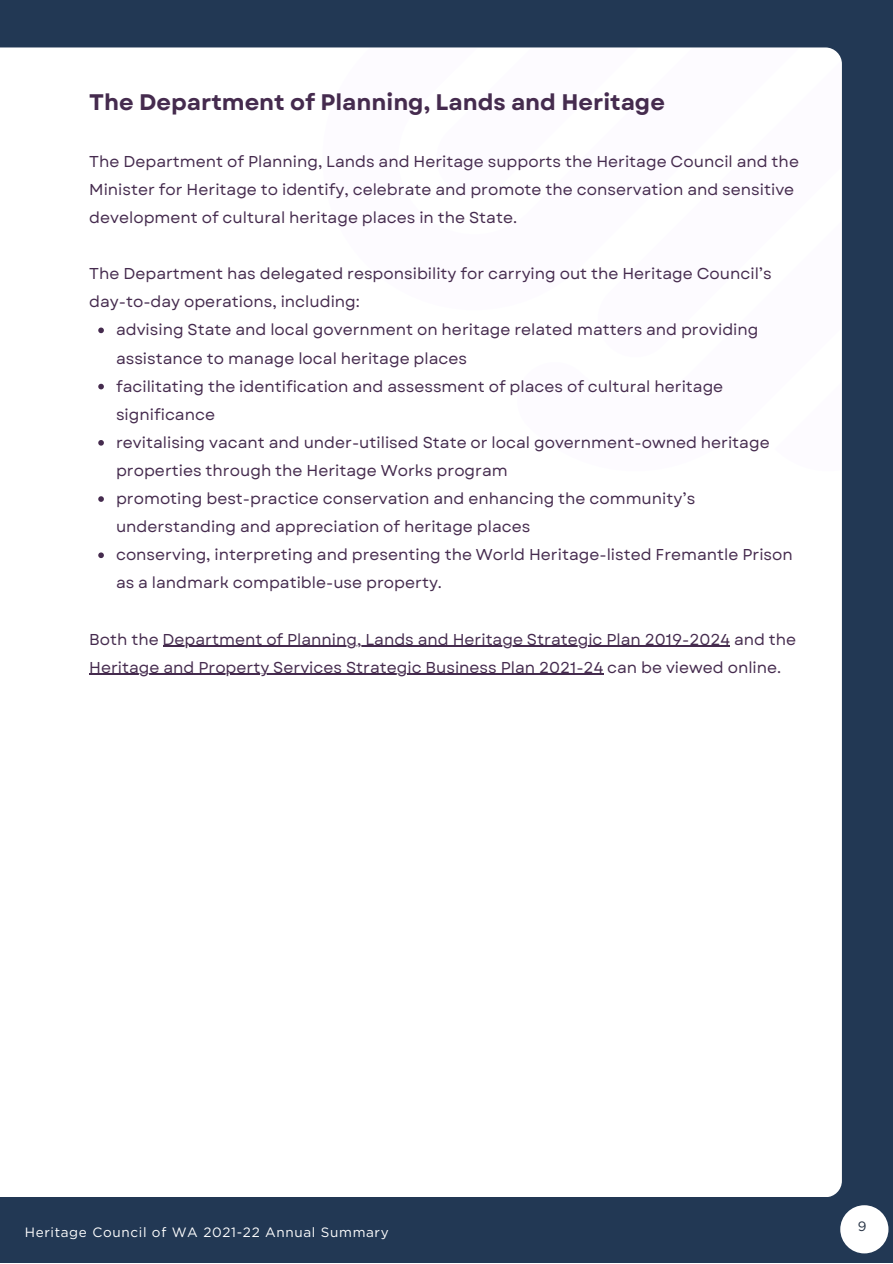
<style>
.page{position:relative;width:893px;height:1264px;background:#fff}
.page>*{position:absolute;margin:0;border:0;box-sizing:border-box;transform-origin:0 0}
.t1{font:700 22.5px "Garet";color:#452b4e}
.t2{font:15.75px/28px "Garet";color:#452b4e}
.t3{font:13.5px "Gotham";letter-spacing:.05em;color:#fff}
.t4{font:13.5px "Gotham";color:#243042}
</style>
<div class="page">
<div style="left:0;top:0;width:892px;height:1262px;background:#223854"></div>
<div style="left:0;top:47px;width:841px;height:1149px;background:#fff"></div>
<div style="left:322px;top:49px;width:518px;height:424px;background:#fdfbff"></div>
<svg style="left:98px;top:327px;width:6px;height:6px"></svg>
<svg style="left:98px;top:384px;width:6px;height:5px"></svg>
<svg style="left:98px;top:440px;width:6px;height:5px"></svg>
<svg style="left:98px;top:496px;width:6px;height:6px"></svg>
<svg style="left:98px;top:552px;width:6px;height:6px"></svg>
<hr style="left:163px;top:646px;width:557px;height:1px;background:#452b4e">
<hr style="left:89px;top:674px;width:514px;height:1px;background:#452b4e">
<div style="left:840px;top:1205px;width:48px;height:48px;background:#fff;border-radius:50%"></div>
<p class="t1" style="left:89px;top:85px;width:577px">The Department of Planning, Lands and Heritage</p>
<p class="t2" style="left:89px;top:147px;width:711px">The Department of Planning, Lands and Heritage supports the Heritage Council and the<br>Minister for Heritage to identify, celebrate and promote the conservation and sensitive development of cultural heritage places in the State.</p>
<p class="t2" style="left:89px;top:260px;width:684px">The Department has delegated responsibility for carrying out the Heritage Council’s day-to-day operations, including:</p>
<p class="t2" style="left:116px;top:316px;width:644px">advising State and local government on heritage related matters and providing assistance to manage local heritage places</p>
<p class="t2" style="left:116px;top:372px;width:608px">facilitating the identification and assessment of places of cultural heritage significance</p>
<p class="t2" style="left:116px;top:428px;width:655px">revitalising vacant and under-utilised State or local government-owned heritage properties through the Heritage Works program</p>
<p class="t2" style="left:116px;top:484px;width:580px">promoting best-practice conservation and enhancing the community’s understanding and appreciation of heritage places</p>
<p class="t2" style="left:116px;top:541px;width:678px">conserving, interpreting and presenting the World Heritage-listed Fremantle Prison as a landmark compatible-use property.</p>
<p class="t2" style="left:89px;top:625px;width:708px">Both the Department of Planning, Lands and Heritage Strategic Plan 2019-2024 and the<br>Heritage and Property Services Strategic Business Plan 2021-24 can be viewed online.</p>
<p class="t3" style="left:25px;top:1223px;width:365px">Heritage Council of WA 2021-22 Annual Summary</p>
<p class="t4" style="left:857px;top:1217px;width:10px">9</p>
</div>
